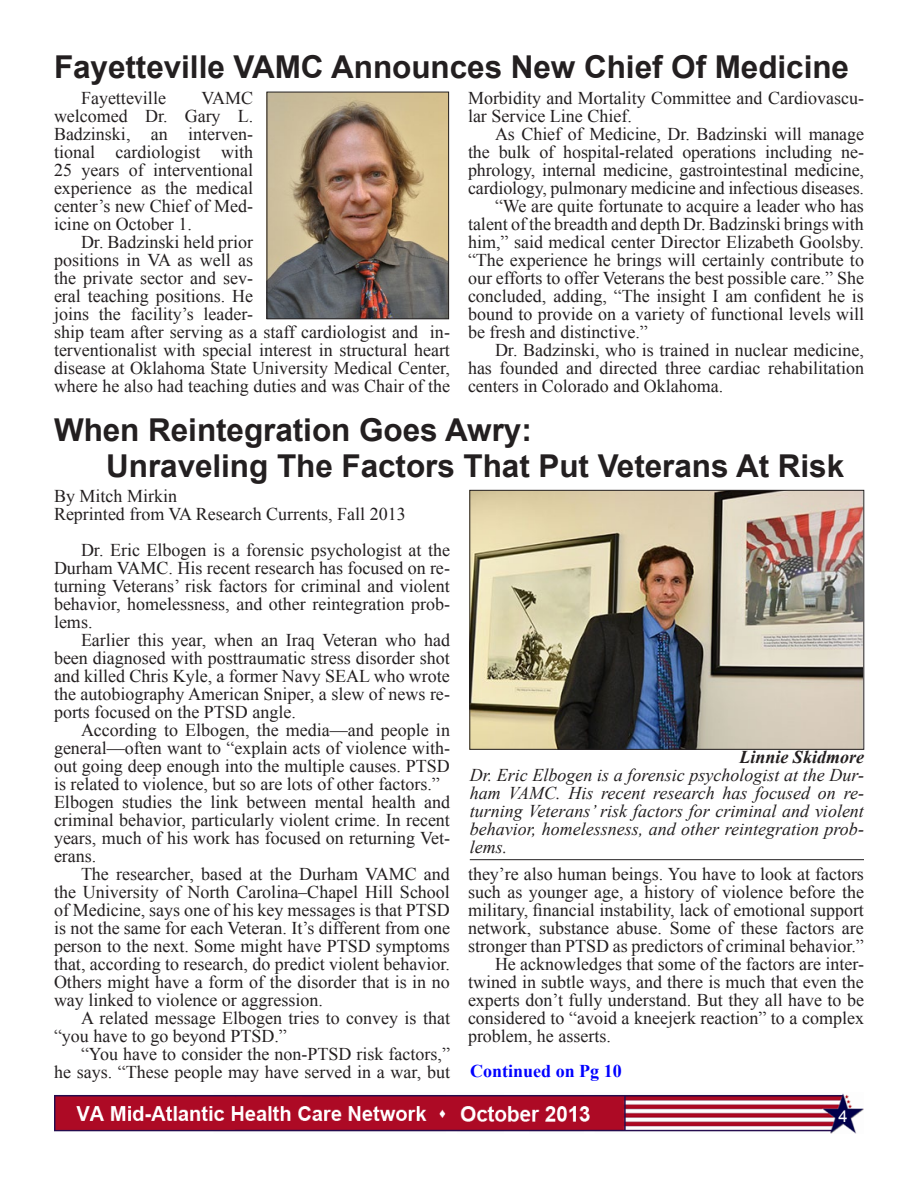
<style>
.page{position:relative;width:918px;height:1188px;background:#fff}
.page>*{position:absolute;margin:0;border:0;box-sizing:border-box;transform-origin:0 0}
.t1{font:700 31.5px "Arial";color:#231f20}
.t2{font:18px/18px "Times New Roman";color:#231f20;text-align:justify}
.t3{font:italic 18px/18px "Times New Roman";color:#231f20;text-align:justify}
.t4{font:700 18px "Times New Roman";color:#00f}
.t5{font:italic 700 18px "Times New Roman";color:#231f20}
.t6{font:16.5px "Arial";color:#fff}
</style>
<div class="page">
<img style="left:54px;top:1093px;width:810px;height:41px">
<img style="left:269px;top:94px;width:178px;height:223px">
<div style="left:267px;top:92px;width:182px;height:227px;border:1px solid #231f20"></div>
<img style="left:472px;top:492px;width:390px;height:256px">
<div style="left:470px;top:490px;width:394px;height:260px;border:1px solid #231f20"></div>
<hr style="left:470px;top:859px;width:394px;height:1px;background:#231f20">
<p class="t1" style="left:54px;top:46px;width:797px">Fayetteville VAMC Announces New Chief Of Medicine</p>
<p class="t2" style="left:81px;top:89px;width:86px">Fayetteville</p>
<p class="t2" style="left:54px;top:89px;width:201px;text-indent:148px">VAMC welcomed Dr. Gary L.<br>Badzinski, an interven&shy;tional cardiologist with 25 years of interventional experience as the medical center’s new Chief of Med&shy;icine on October 1.</p>
<p class="t2" style="left:54px;top:233px;width:398px;text-align:left;text-indent:27px">Dr. Badzinski held prior<br>positions in VA as well as<br>the private sector and sev-<br>eral teaching positions. He<br>joins the facility’s leader-<br>ship team after serving as a staff cardiologist and in&shy;terventionalist with special interest in structural heart disease at Oklahoma State University Medical Center, where he also had teaching duties and was Chair of the</p>
<p class="t2" style="left:468px;top:89px;width:397px">Morbidity and Mortality Committee and Cardiovascu&shy;lar Service Line Chief.</p>
<p class="t2" style="left:468px;top:125px;width:398px;text-indent:27px">As Chief of Medicine, Dr. Badzinski will manage the bulk of hospital-related operations including ne&shy;phrology, internal medicine, gastrointestinal medicine, cardiology, pulmonary medicine and infectious diseases.</p>
<p class="t2" style="left:468px;top:197px;width:398px;text-indent:27px">“We are quite fortunate to acquire a leader who has talent of the breadth and depth Dr. Badzinski brings with him,” said medical center Director Elizabeth Goolsby. “The experience he brings will certainly contribute to our efforts to offer Veterans the best possible care.” She concluded, adding, “The insight I am confident he is bound to provide on a variety of functional levels will be fresh and distinctive.”</p>
<p class="t2" style="left:468px;top:341px;width:398px;text-indent:27px">Dr. Badzinski, who is trained in nuclear medicine, has founded and directed three cardiac rehabilitation centers in Colorado and Oklahoma.</p>
<p class="t1" style="left:54px;top:409px;width:479px">When Reintegration Goes Awry:</p>
<p class="t1" style="left:106px;top:445px;width:740px">Unraveling The Factors That Put Veterans At Risk</p>
<p class="t2" style="left:54px;top:486px;width:125px">By Mitch Mirkin</p>
<p class="t2" style="left:54px;top:504px;width:353px">Reprinted from VA Research Currents, Fall 2013</p>
<p class="t2" style="left:54px;top:540px;width:398px;text-indent:27px">Dr. Eric Elbogen is a forensic psychologist at the Durham VAMC. His recent research has focused on re&shy;turning Veterans’ risk factors for criminal and violent behavior, homelessness, and other reintegration prob&shy;lems.</p>
<p class="t2" style="left:54px;top:630px;width:398px;text-indent:27px">Earlier this year, when an Iraq Veteran who had been diagnosed with posttraumatic stress disorder shot and killed Chris Kyle, a former Navy SEAL who wrote the autobiography American Sniper, a slew of news re&shy;ports focused on the PTSD angle.</p>
<p class="t2" style="left:54px;top:720px;width:398px;text-indent:27px">According to Elbogen, the media—and people in general—often want to “explain acts of violence with&shy;out going deep enough into the multiple causes. PTSD is related to violence, but so are lots of other factors.”</p>
<p class="t2" style="left:54px;top:792px;width:398px">Elbogen studies the link between mental health and criminal behavior, particularly violent crime. In recent years, much of his work has focused on returning Vet&shy;erans.</p>
<p class="t2" style="left:54px;top:864px;width:398px;text-indent:27px">The researcher, based at the Durham VAMC and the University of North Carolina–Chapel Hill School of Medicine, says one of his key messages is that PTSD is not the same for each Veteran. It’s different from one person to the next. Some might have PTSD symptoms that, according to research, do predict violent behavior.<br>Others might have a form of the disorder that is in no way linked to violence or aggression.</p>
<p class="t2" style="left:54px;top:1008px;width:398px;text-indent:27px">A related message Elbogen tries to convey is that “you have to go beyond PTSD.”</p>
<p class="t2" style="left:54px;top:1044px;width:398px;text-align:right">“You have to consider the non-PTSD risk factors,”<br>he says. “These people may have served in a war, but</p>
<p class="t5" style="left:739px;top:745px;width:126px">Linnie Skidmore</p>
<p class="t3" style="left:470px;top:766px;width:396px">Dr. Eric Elbogen is a forensic psychologist at the Dur&shy;ham VAMC. His recent research has focused on re&shy;turning Veterans’ risk factors for criminal and violent behavior, homelessness, and other reintegration prob&shy;lems.</p>
<p class="t2" style="left:468px;top:864px;width:398px">they’re also human beings. You have to look at factors such as younger age, a history of violence before the military, financial instability, lack of emotional support network, substance abuse. Some of these factors are stronger than PTSD as predictors of criminal behavior.”</p>
<p class="t2" style="left:468px;top:954px;width:398px;text-indent:27px">He acknowledges that some of the factors are inter&shy;twined in subtle ways, and there is much that even the experts don’t fully understand. But they all have to be considered to “avoid a kneejerk reaction” to a complex problem, he asserts.</p>
<p class="t4" style="left:470px;top:1059px;width:153px">Continued on Pg 10</p>
<p class="t6" style="left:838px;top:1105px;width:11px">4</p>
</div>
